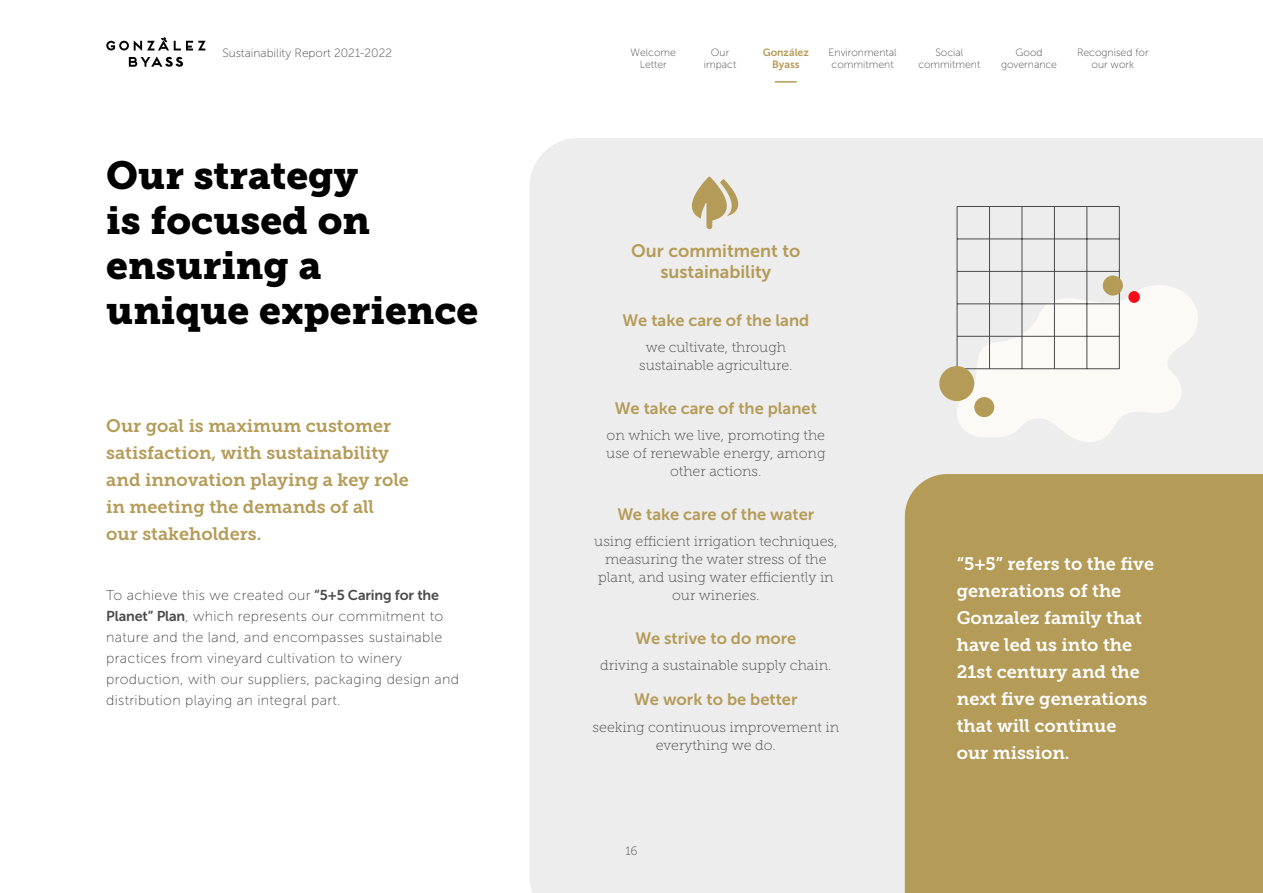
<style>
.page{position:relative;width:1263px;height:893px;background:#fff}
.page>*{position:absolute;margin:0;border:0;box-sizing:border-box;transform-origin:0 0}
.H1_Titular{font:39px/45px "Museo Slab 900";color:#000}
.P_Entradillas{font:18px/27px "Museo Slab 700";color:#fff}
.P_Entradillas-2{font:18px/27px "Museo Slab 700";color:#b49b57}
.H2_Títulos_de_aparta{font:18px/21px "Museo Sans 700";color:#b49b57;text-align:center}
.P_Texto_infografia_l{font:16.5px "Museo Sans 700";color:#b49b57}
.P_Texto_infografia_l-2{font:14.25px/18px "Museo Slab 100";color:#4b4b4b;text-align:center}
.P_Texto_corrido{font:14.25px/21px "Museo Sans 100";letter-spacing:.02em;color:#4b4b4b}
.t1{font:12px "Museo Sans 100";color:#4b4b4b}
.t2{font:10.5px/12px "Museo Sans 100";color:#4b4b4b;text-align:center}
.t3{font:10.5px/12px "Museo Sans 700";letter-spacing:-.005em;color:#b49b57;text-align:center}
.s1{font-family:"Museo Sans 700"}
</style>
<div class="page">
<div style="left:529px;top:138px;width:734px;height:755px;background:#ededed"></div>
<svg style="left:106px;top:37px;width:100px;height:13px"></svg>
<svg style="left:129px;top:56px;width:54px;height:11px"></svg>
<hr style="left:775px;top:81px;width:21px;height:2px;background:#b49b57">
<div style="left:905px;top:474px;width:358px;height:419px;background:#b49b57"></div>
<svg style="left:953px;top:282px;width:248px;height:166px"></svg>
<svg style="left:683px;top:177px;width:58px;height:52px;background:#d5caae"></svg>
<hr style="left:1119px;top:206px;width:1px;height:163px;background:#4b4b4b">
<hr style="left:1086px;top:206px;width:1px;height:163px;background:#4b4b4b">
<hr style="left:1054px;top:206px;width:1px;height:163px;background:#4b4b4b">
<hr style="left:1022px;top:206px;width:1px;height:163px;background:#4b4b4b">
<hr style="left:989px;top:206px;width:1px;height:163px;background:#4b4b4b">
<hr style="left:957px;top:206px;width:1px;height:163px;background:#4b4b4b">
<hr style="left:957px;top:206px;width:162px;height:1px;background:#4b4b4b">
<hr style="left:957px;top:239px;width:162px;height:1px;background:#4b4b4b">
<hr style="left:957px;top:271px;width:162px;height:1px;background:#4b4b4b">
<hr style="left:957px;top:304px;width:162px;height:1px;background:#4b4b4b">
<hr style="left:957px;top:336px;width:162px;height:1px;background:#4b4b4b">
<hr style="left:957px;top:368px;width:162px;height:1px;background:#4b4b4b">
<div style="left:939px;top:366px;width:35px;height:35px;background:#b49b57;border-radius:50%"></div>
<div style="left:974px;top:397px;width:20px;height:20px;background:#b49b57;border-radius:50%"></div>
<div style="left:1103px;top:275px;width:20px;height:21px;background:#b49b57;border-radius:50%"></div>
<div style="left:1128px;top:291px;width:12px;height:12px;background:#fa0a19;border-radius:50%"></div>
<p class="t1" style="left:222px;top:47px;width:171px">Sustainability Report 2021-2022</p>
<p class="H1_Titular" style="left:106px;top:153px;width:374px">Our strategy<br>is focused on ensuring a<br>unique experience</p>
<p class="P_Entradillas-2" style="left:106px;top:412px;width:304px">Our goal is maximum customer satisfaction, with sustainability and innovation playing a key role in meeting the demands of all our stakeholders.</p>
<p class="P_Texto_corrido" style="left:106px;top:585px;width:354px">To achieve this we created our <span class="s1">“5+5 Caring for the Planet” Plan</span>, which represents our commitment to nature and the land, and encompasses sustainable practices from vineyard cultivation to winery production, with our suppliers, packaging design and distribution playing an integral part.</p>
<p class="t2" style="left:704px;top:46px;width:34px">Our impact</p>
<p class="t3" style="left:763px;top:46px;width:48px">González<br>Byass</p>
<p class="t2" style="left:630px;top:46px;width:47px">Welcome<br>Letter</p>
<p class="t2" style="left:828px;top:46px;width:70px;text-align:left">Environmental commitment</p>
<p class="t2" style="left:918px;top:46px;width:64px">Social commitment</p>
<p class="t2" style="left:1001px;top:46px;width:58px">Good governance</p>
<p class="t2" style="left:1077px;top:46px;width:73px">Recognised for our work</p>
<p class="H2_Títulos_de_aparta" style="left:631px;top:240px;width:171px">Our commitment to sustainability</p>
<p class="P_Texto_infografia_l" style="left:622px;top:311px;width:188px">We take care of the land</p>
<p class="P_Texto_infografia_l-2" style="left:639px;top:339px;width:155px">we cultivate, through sustainable agriculture.</p>
<p class="P_Texto_infografia_l" style="left:615px;top:399px;width:203px">We take care of the planet</p>
<p class="P_Texto_infografia_l-2" style="left:606px;top:427px;width:221px">on which we live, promoting the use of renewable energy, among other actions.</p>
<p class="P_Texto_infografia_l" style="left:617px;top:505px;width:199px">We take care of the water</p>
<p class="P_Texto_infografia_l-2" style="left:594px;top:533px;width:245px">using efficient irrigation techniques, measuring the water stress of the plant, and using water efficiently in our wineries.</p>
<p class="P_Texto_infografia_l" style="left:635px;top:629px;width:163px">We strive to do more</p>
<p class="P_Texto_infografia_l-2" style="left:600px;top:657px;width:233px">driving a sustainable supply chain.</p>
<p class="P_Texto_infografia_l" style="left:634px;top:690px;width:165px">We work to be better</p>
<p class="P_Texto_infografia_l-2" style="left:593px;top:718px;width:248px">seeking continuous improvement in everything we do.</p>
<p class="t1" style="left:625px;top:844px;width:14px">16</p>
<p class="P_Entradillas" style="left:957px;top:550px;width:199px">“5+5” refers to the five generations of the<br>Gonzalez family that have led us into the<br>21st century and the next five generations that will continue<br>our mission.</p>
</div>
